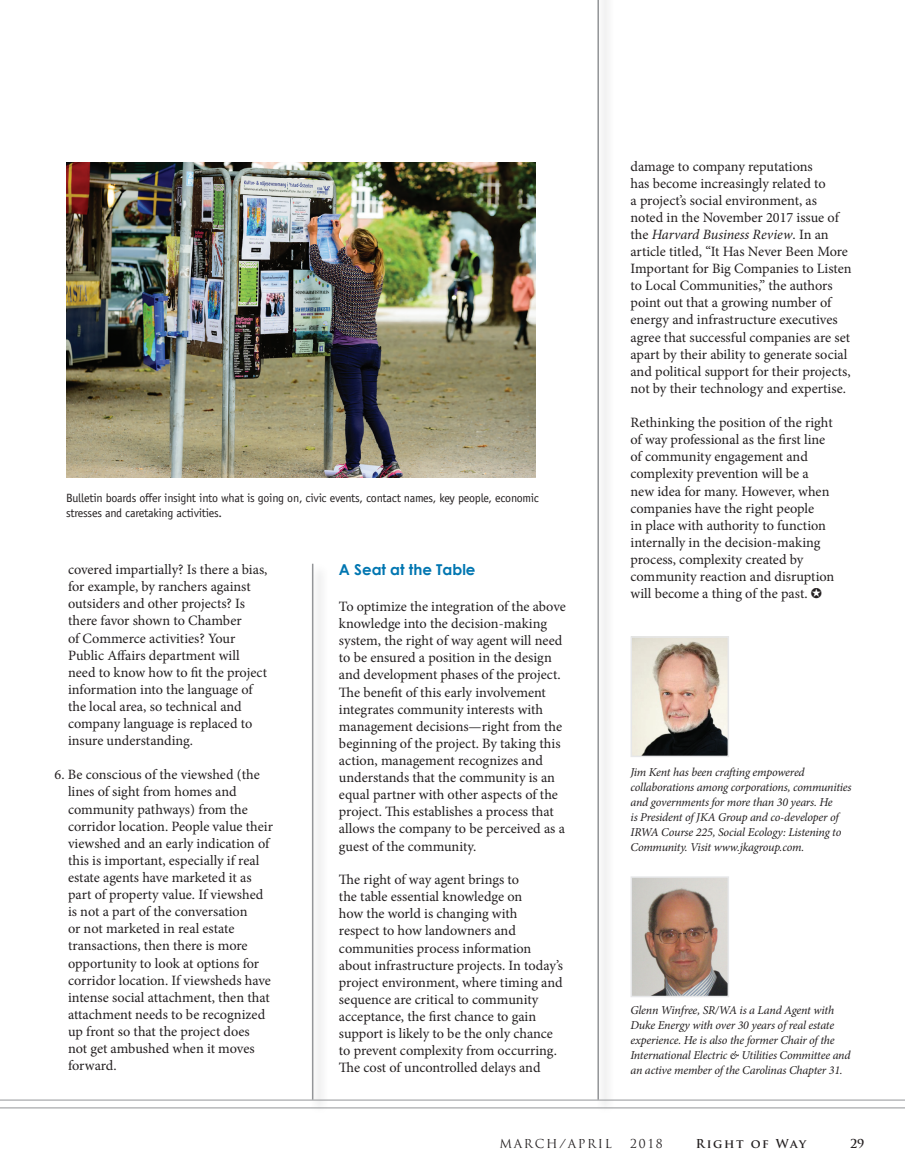
<style>
.page{position:relative;width:905px;height:1175px;background:#fff}
.page>*{position:absolute;margin:0;border:0;box-sizing:border-box;transform-origin:0 0}
.BodyCopy{font:700 15px "Century Gothic";color:#0076b1}
.BodyCopy-2{font:14.25px/17.1px "Minion Pro";color:#231f20}
.t1{font:italic 12px/15px "Minion Pro";letter-spacing:-.015em;color:#231f20}
.t2{font:12px/14.4px "Officina Sans Std";letter-spacing:-.02em;color:#231f20}
.t3{font:12px "Trajan Pro";letter-spacing:.14em;color:#231f20}
.t4{font:700 12px "Trajan Pro";letter-spacing:.12em;color:#231f20}
.s1{font-style:italic}
</style>
<div class="page">
<hr style="left:0;top:1107px;width:904px;height:1px;background:#939598">
<hr style="left:0;top:1099px;width:904px;height:1px;background:#939598">
<div style="left:310px;top:563px;width:18px;height:550px;background:#939598;opacity:.75"></div>
<hr style="left:312px;top:563px;width:1px;height:536px;background:#939598">
<div style="left:596px;top:0;width:17px;height:1113px;background:#f6f6f6"></div>
<hr style="left:597px;top:0;width:2px;height:1099px;background:#939598">
<img style="left:633px;top:879px;width:93px;height:115px">
<div style="left:630px;top:876px;width:99px;height:121px;border:2px solid #e6e7e9"></div>
<img style="left:66px;top:162px;width:470px;height:315px">
<img style="left:633px;top:639px;width:93px;height:115px">
<div style="left:630px;top:636px;width:99px;height:121px;border:2px solid #e6e7e9"></div>
<p class="t2" style="left:66px;top:491px;width:474px">Bulletin boards offer insight into what is going on, civic events, contact names, key people, economic stresses and caretaking activities.</p>
<p class="BodyCopy-2" style="left:68px;top:561px;width:201px">covered impartially? Is there a bias, for example, by ranchers against outsiders and other projects? Is there favor shown to Chamber<br>of Commerce activities? Your<br>Public Affairs department will need to know how to fit the project information into the language of the local area, so technical and company language is replaced to insure understanding.</p>
<p class="BodyCopy-2" style="left:68px;top:766px;width:206px;text-indent:-14px">6. Be conscious of the viewshed (the lines of sight from homes and community pathways) from the corridor location. People value their viewshed and an early indication of this is important, especially if real estate agents have marketed it as part of property value. If viewshed is not a part of the conversation<br>or not marketed in real estate transactions, then there is more opportunity to look at options for corridor location. If viewsheds have intense social attachment, then that attachment needs to be recognized up front so that the project does<br>not get ambushed when it moves forward.</p>
<p class="BodyCopy" style="left:339px;top:560px;width:138px">A Seat at the Table</p>
<p class="BodyCopy-2" style="left:339px;top:598px;width:228px">To optimize the integration of the above knowledge into the decision-making system, the right of way agent will need to be ensured a position in the design and development phases of the project.<br>The benefit of this early involvement integrates community interests with management decisions—right from the beginning of the project. By taking this action, management recognizes and understands that the community is an equal partner with other aspects of the project. This establishes a process that allows the company to be perceived as a guest of the community.</p>
<p class="BodyCopy-2" style="left:339px;top:871px;width:225px">The right of way agent brings to<br>the table essential knowledge on<br>how the world is changing with<br>respect to how landowners and communities process information about infrastructure projects. In today’s project environment, where timing and sequence are critical to community acceptance, the first chance to gain support is likely to be the only chance to prevent complexity from occurring.<br>The cost of uncontrolled delays and</p>
<p class="BodyCopy-2" style="left:630px;top:157px;width:223px">damage to company reputations<br>has become increasingly related to<br>a project’s social environment, as noted in the November 2017 issue of the <span class="s1">Harvard Business Review</span>. In an article titled, “It Has Never Been More Important for Big Companies to Listen to Local Communities,” the authors point out that a growing number of energy and infrastructure executives agree that successful companies are set apart by their ability to generate social and political support for their projects, not by their technology and expertise.</p>
<p class="BodyCopy-2" style="left:630px;top:414px;width:205px">Rethinking the position of the right of way professional as the first line of community engagement and complexity prevention will be a new idea for many. However, when companies have the right people<br>in place with authority to function internally in the decision-making process, complexity created by community reaction and disruption will become a thing of the past.</p>
<p class="t1" style="left:630px;top:764px;width:222px">Jim Kent has been crafting empowered collaborations among corporations, communities and governments for more than 30 years. He<br>is President of JKA Group and co-developer of IRWA Course 225, Social Ecology: Listening to Community. Visit www.jkagroup.com.</p>
<p class="t1" style="left:630px;top:1002px;width:221px">Glenn Winfree, SR/WA is a Land Agent with Duke Energy with over 30 years of real estate experience. He is also the former Chair of the International Electric &amp; Utilities Committee and an active member of the Carolinas Chapter 31.</p>
<p class="t3" style="left:499px;top:1136px;width:114px">MARCH/APRIL</p>
<p class="t3" style="left:630px;top:1136px;width:34px">2018</p>
<p class="t4" style="left:696px;top:1136px;width:112px">Right of Way</p>
<p class="t4" style="left:850px;top:1136px;width:16px">29</p>
</div>
